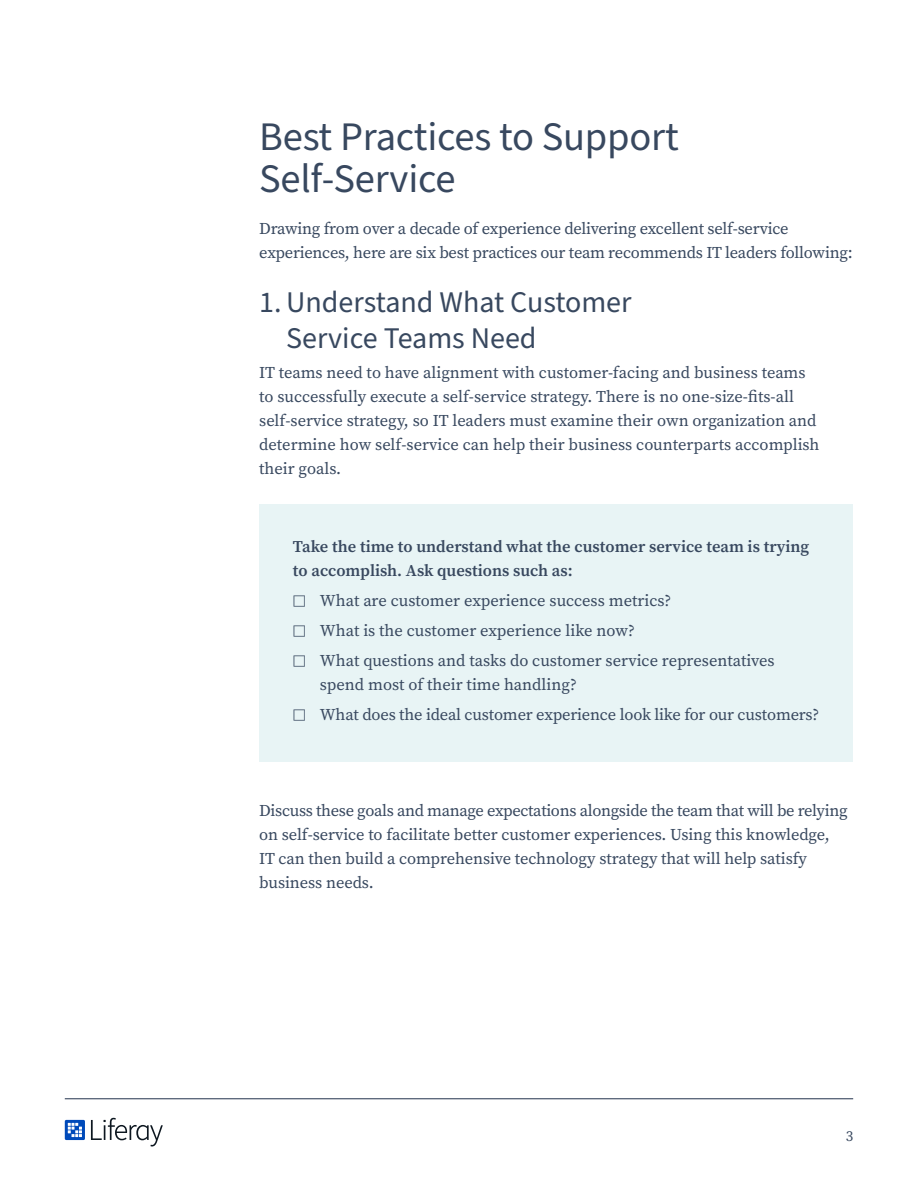
<style>
.page{position:relative;width:918px;height:1188px;background:#fff}
.page>*{position:absolute;margin:0;border:0;box-sizing:border-box;transform-origin:0 0}
.H1_-_with_span_colum{font:40.5px/42px "Source Sans Pro";letter-spacing:-.005em;color:#38485f}
.t1{font:30px/36px "Source Sans Pro";color:#38485f}
.Text{font:16.5px/24px "Source Serif Pro";letter-spacing:-.005em;color:#38485f}
.Text-2{font:600 16.5px/24px "Source Serif Pro";color:#38485f}
.t2{font:15px "Source Serif Pro";color:#38485f}
</style>
<div class="page">
<svg style="left:65px;top:1120px;width:20px;height:20px"></svg>
<svg style="left:91px;top:1118px;width:72px;height:28px"></svg>
<hr style="left:65px;top:1098px;width:788px;height:1px;background:#3b4960">
<div style="left:259px;top:504px;width:594px;height:258px;background:#e8f4f5"></div>
<p class="H1_-_with_span_colum" style="left:259px;top:117px;width:421px">Best Practices to Support<br>Self-Service</p>
<p class="Text" style="left:259px;top:216px;width:595px">Drawing from over a decade of experience delivering excellent self-service experiences, here are six best practices our team recommends IT leaders following:</p>
<p class="t1" style="left:286px;top:285px;width:347px;text-indent:-27px">1.Understand What Customer<br>Service Teams Need</p>
<p class="Text" style="left:259px;top:360px;width:562px">IT teams need to have alignment with customer-facing and business teams to successfully execute a self-service strategy. There is no one-size-fits-all self-service strategy, so IT leaders must examine their own organization and determine how self-service can help their business counterparts accomplish their goals.</p>
<p class="Text-2" style="left:293px;top:534px;width:518px">Take the time to understand what the customer service team is trying to accomplish. Ask questions such as:</p>
<p class="Text" style="left:293px;top:588px;width:380px">☐ What are customer experience success metrics?</p>
<p class="Text" style="left:293px;top:618px;width:343px">☐ What is the customer experience like now?</p>
<p class="Text" style="left:320px;top:648px;width:456px;text-indent:-27px">☐ What questions and tasks do customer service representatives spend most of their time handling?</p>
<p class="Text" style="left:293px;top:702px;width:528px">☐ What does the ideal customer experience look like for our customers?</p>
<p class="Text" style="left:259px;top:798px;width:590px">Discuss these goals and manage expectations alongside the team that will be relying on self-service to facilitate better customer experiences. Using this knowledge, IT can then build a comprehensive technology strategy that will help satisfy business needs.</p>
<p class="t2" style="left:846px;top:1126px;width:9px">3</p>
</div>
